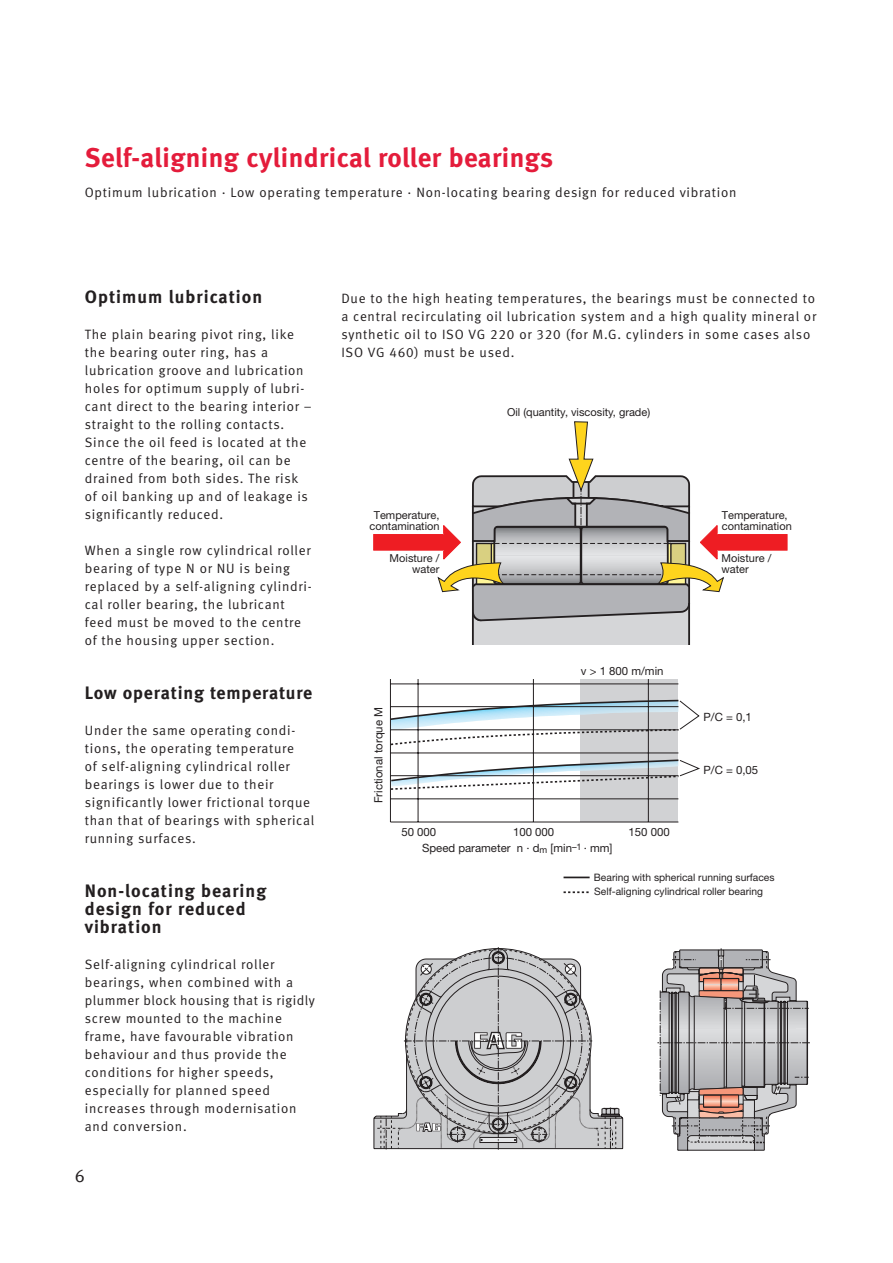
<style>
.page{position:relative;width:893px;height:1263px;background:#fff}
.page>*{position:absolute;margin:0;border:0;box-sizing:border-box;transform-origin:0 0}
.t1{font:27px "Meta Bold LF";letter-spacing:.015em;color:#e41c3b}
.t2{font:18px/18px "Meta Bold LF";letter-spacing:.055em;color:#231f20}
.t3{font:18px "Meta Normal";color:#231f20}
.t4{font:13.5px/18px "Meta Normal LF";letter-spacing:.055em;color:#231f20}
.t5{font:11.4px "Helvetica Neue";color:#231f20}
.t6{font:10.95px/10.9px "Helvetica Neue";color:#231f20}
.t7{font:10.2px/14.4px "Helvetica Neue";color:#231f20}
.s1{font-size:9.15px}
</style>
<div class="page">
<svg style="left:374px;top:1107px;width:249px;height:42px"></svg>
<svg style="left:377px;top:947px;width:239px;height:203px"></svg>
<svg style="left:657px;top:948px;width:153px;height:202px"></svg>
<div style="left:473px;top:502px;width:216px;height:143px;background:#d5d6d8"></div>
<hr style="left:472px;top:541px;width:2px;height:104px;background:#231f20">
<hr style="left:688px;top:603px;width:2px;height:42px;background:#231f20">
<svg style="left:374px;top:421px;width:413px;height:201px"></svg>
<svg style="left:389px;top:679px;width:290px;height:215px"></svg>
<svg style="left:564px;top:891px;width:26px;height:2px"></svg>
<hr style="left:564px;top:876px;width:26px;height:2px;background:#231f20">
<div style="left:580px;top:679px;width:98px;height:143px;background:#d1d2d4"></div>
<hr style="left:390px;top:822px;width:288px;height:1px;background:#231f20">
<hr style="left:390px;top:798px;width:288px;height:1px;background:#231f20">
<hr style="left:390px;top:684px;width:288px;height:1px;background:#231f20">
<hr style="left:648px;top:679px;width:1px;height:143px;background:#231f20">
<hr style="left:533px;top:679px;width:1px;height:143px;background:#231f20">
<hr style="left:418px;top:679px;width:1px;height:143px;background:#231f20">
<hr style="left:390px;top:679px;width:1px;height:143px;background:#231f20">
<svg style="left:389px;top:699px;width:311px;height:92px"></svg>
<p class="t1" style="left:85px;top:147px;width:470px">Self-aligning cylindrical roller bearings</p>
<p class="t4" style="left:85px;top:185px;width:653px">Optimum lubrication · Low operating temperature · Non-locating bearing design for reduced vibration</p>
<p class="t2" style="left:85px;top:289px;width:179px">Optimum lubrication</p>
<p class="t4" style="left:85px;top:326px;width:228px">The plain bearing pivot ring, like the bearing outer ring, has a lubrication groove and lubrication holes for optimum supply of lubri&shy;cant direct to the bearing interior – straight to the rolling contacts.<br>Since the oil feed is located at the centre of the bearing, oil can be drained from both sides. The risk of oil banking up and of leakage is significantly reduced.</p>
<p class="t4" style="left:85px;top:542px;width:228px">When a single row cylindrical roller bearing of type N or NU is being replaced by a self-aligning cylindri&shy;cal roller bearing, the lubricant feed must be moved to the centre of the housing upper section.</p>
<p class="t2" style="left:85px;top:685px;width:229px">Low operating temperature</p>
<p class="t4" style="left:85px;top:722px;width:231px">Under the same operating condi&shy;tions, the operating temperature<br>of self-aligning cylindrical roller bearings is lower due to their significantly lower frictional torque than that of bearings with spherical running surfaces.</p>
<p class="t2" style="left:85px;top:883px;width:183px">Non-locating bearing design for reduced vibration</p>
<p class="t4" style="left:85px;top:956px;width:232px">Self-aligning cylindrical roller bearings, when combined with a plummer block housing that is rigidly screw mounted to the machine frame, have favourable vibration behaviour and thus provide the conditions for higher speeds, especially for planned speed increases through modernisation and conversion.</p>
<p class="t3" style="left:75px;top:1169px;width:12px">6</p>
<p class="t4" style="left:341px;top:290px;width:476px">Due to the high heating temperatures, the bearings must be connected to a central recirculating oil lubrication system and a high quality mineral or synthetic oil to ISO VG 220 or 320 (for M.G. cylinders in some cases also ISO VG 460) must be used.</p>
<p class="t6" style="left:507px;top:408px;width:145px">Oil (quantity, viscosity, grade)</p>
<p class="t6" style="left:370px;top:511px;width:71px;text-align:center">Temperature, contamination</p>
<p class="t6" style="left:390px;top:554px;width:51px;text-align:right">Moisture / water</p>
<p class="t6" style="left:722px;top:511px;width:71px">Temperature, contamination</p>
<p class="t6" style="left:722px;top:554px;width:51px">Moisture / water</p>
<p class="t5" style="left:374px;top:803px;width:98px;rotate:-90deg">Frictional torque M</p>
<p class="t5" style="left:581px;top:667px;width:84px">v &gt; 1 800 m/min</p>
<p class="t5" style="left:401px;top:828px;width:36px">50 000</p>
<p class="t5" style="left:513px;top:828px;width:43px">100 000</p>
<p class="t5" style="left:629px;top:828px;width:43px">150 000</p>
<p class="t5" style="left:422px;top:843px;width:192px">Speed parameter n · d<sub>m</sub> [min<span class="s1">–1</span> · mm]</p>
<p class="t5" style="left:703px;top:713px;width:50px">P/C = 0,1</p>
<p class="t5" style="left:703px;top:766px;width:56px">P/C = 0,05</p>
<p class="t7" style="left:594px;top:871px;width:182px">Bearing with spherical running surfaces<br>Self-aligning cylindrical roller bearing</p>
</div>
